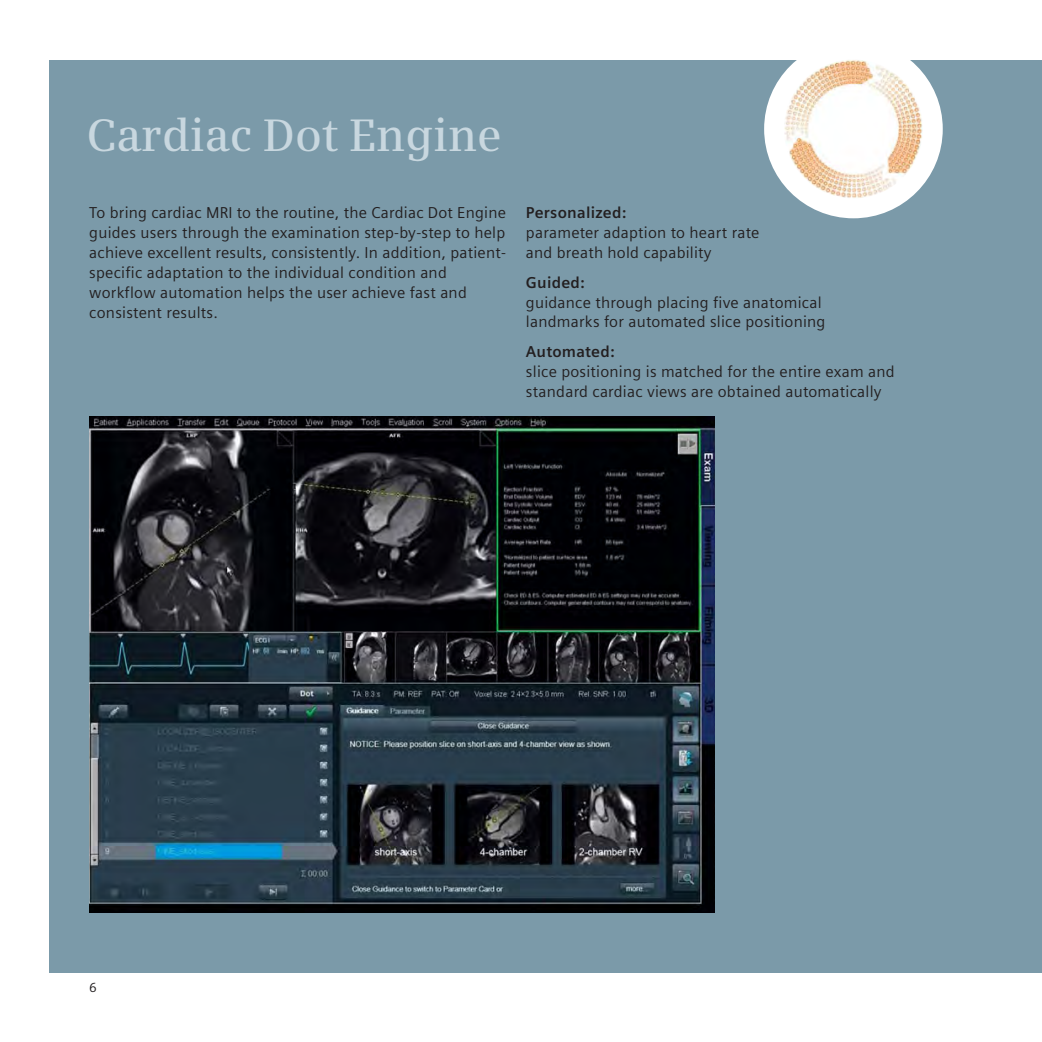
<style>
.page{position:relative;width:1042px;height:1042px;background:#fff}
.page>*{position:absolute;margin:0;border:0;box-sizing:border-box;transform-origin:0 0}
.t1{font:600 45.5px "Siemens Serif";color:#c8d7df}
.t2{font:15.75px/19.8px "Siemens Sans";letter-spacing:.015em;color:#231f20}
.t3{font:700 15.75px "Siemens Sans";letter-spacing:.015em;color:#231f20}
.t4{font:13.12px "Siemens Sans";color:#231f20}
</style>
<div class="page">
<div style="left:50px;top:60px;width:992px;height:912px;background:#7b9aa9"></div>
<img style="left:90px;top:417px;width:624px;height:496px">
<div style="left:764px;top:40px;width:179px;height:178px;background:#fff;border-radius:50%"></div>
<img style="left:784px;top:60px;width:139px;height:138px;border-radius:50%">
<h1 class="t1" style="left:86px;top:113px;width:417px">Cardiac Dot Engine</h1>
<p class="t2" style="left:89px;top:204px;width:418px">To bring cardiac MRI to the routine, the Cardiac Dot Engine guides users through the examination step-by-step to help achieve excellent results, consistently. In addition, patient&shy;specific adaptation to the individual condition and workflow automation helps the user achieve fast and consistent results.</p>
<p class="t3" style="left:526px;top:205px;width:102px">Personalized:</p>
<p class="t2" style="left:526px;top:224px;width:235px">parameter adaption to heart rate and breath hold capability</p>
<p class="t3" style="left:526px;top:275px;width:60px">Guided:</p>
<p class="t2" style="left:526px;top:293px;width:301px">guidance through placing five anatomical landmarks for automated slice positioning</p>
<p class="t3" style="left:526px;top:344px;width:90px">Automated:</p>
<p class="t2" style="left:526px;top:363px;width:370px">slice positioning is matched for the entire exam and standard cardiac views are obtained automatically</p>
<p class="t4" style="left:89px;top:981px;width:9px">6</p>
</div>
